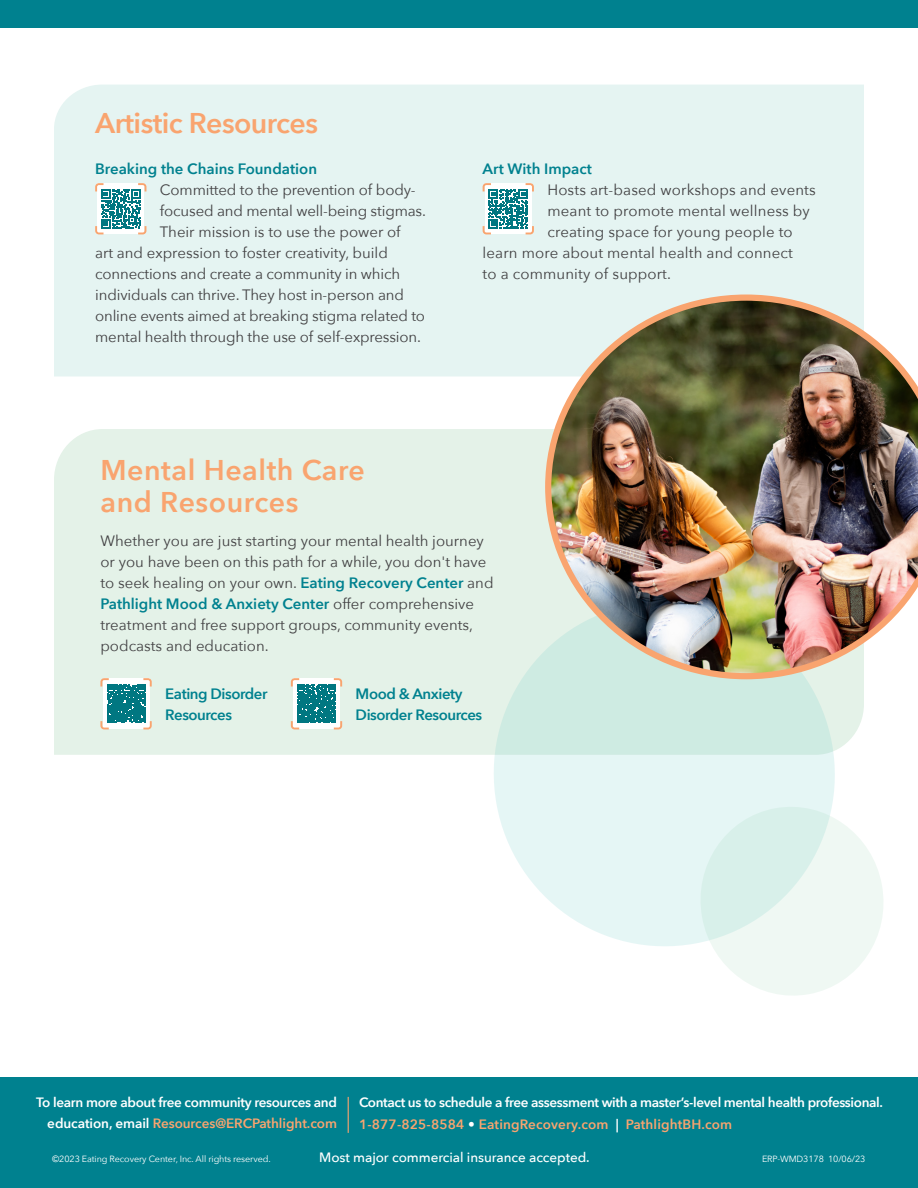
<style>
.page{position:relative;width:918px;height:1188px;background:#fff}
.page>*{position:absolute;margin:0;border:0;box-sizing:border-box;transform-origin:0 0}
.t1{font:600 28.5px/31.5px "Avenir Next";letter-spacing:.02em;color:#f9a46f}
.t2{font:600 28.5px "Avenir Next";letter-spacing:-.02em;color:#f9a46f}
.t3{font:15px/21px "Avenir Next";color:#414042}
.t4{font:600 15px/21px "Avenir Next";letter-spacing:-.03em;color:#00818f}
.t5{font:600 15px "Avenir Next";color:#00818f}
.t6{font:600 13.5px/21.6px "Avenir Next";letter-spacing:-.025em;color:#fff}
.t7{font:500 13.5px "Avenir Next";letter-spacing:-.005em;color:#fff}
.t8{font:9px "Avenir Next";letter-spacing:-.01em;color:#fff}
.s1{font-weight:600;color:#00818f}
.s2{color:#f9a46f}
</style>
<div class="page">
<div style="left:54px;top:85px;width:810px;height:291px;background:#e5f4f2"></div>
<svg style="left:95px;top:183px;width:51px;height:51px"></svg>
<svg style="left:483px;top:183px;width:51px;height:51px"></svg>
<div style="left:54px;top:429px;width:810px;height:326px;background:#e4f2e8"></div>
<svg style="left:100px;top:678px;width:52px;height:51px"></svg>
<svg style="left:291px;top:678px;width:51px;height:51px"></svg>
<div style="left:0;top:0;width:918px;height:28px;background:#00818f"></div>
<div style="left:0;top:1078px;width:918px;height:110px;background:#00818f"></div>
<svg style="left:480px;top:588px;width:369px;height:358px;background:#e1f3ef"></svg>
<svg style="left:693px;top:799px;width:190px;height:196px"></svg>
<hr style="left:348px;top:1097px;width:1px;height:36px;background:#f9a46f">
<img style="left:545px;top:295px;width:373px;height:384px">
<h1 class="t2" style="left:95px;top:98px;width:224px">Artistic Resources</h1>
<p class="t5" style="left:95px;top:156px;width:223px">Breaking the Chains Foundation</p>
<p class="t3" style="left:160px;top:179px;width:257px">Committed to the prevention of body-</p>
<p class="t3" style="left:160px;top:200px;width:268px">focused and mental well-being stigmas.</p>
<p class="t3" style="left:160px;top:221px;width:242px">Their mission is to use the power of</p>
<p class="t3" style="left:95px;top:242px;width:294px">art and expression to foster creativity, build</p>
<p class="t3" style="left:95px;top:263px;width:307px">connections and create a community in which</p>
<p class="t3" style="left:95px;top:284px;width:310px">individuals can thrive. They host in-person and</p>
<p class="t3" style="left:95px;top:305px;width:331px">online events aimed at breaking stigma related to</p>
<p class="t3" style="left:95px;top:326px;width:327px">mental health through the use of self-expression.</p>
<h1 class="t1" style="left:100px;top:454px;width:266px">Mental Health Care and Resources</h1>
<p class="t5" style="left:483px;top:156px;width:111px">Art With Impact</p>
<p class="t3" style="left:547px;top:179px;width:270px">Hosts art-based workshops and events</p>
<p class="t3" style="left:547px;top:200px;width:264px">meant to promote mental wellness by</p>
<p class="t3" style="left:547px;top:221px;width:247px">creating space for young people to</p>
<p class="t3" style="left:483px;top:242px;width:312px">learn more about mental health and connect</p>
<p class="t3" style="left:483px;top:263px;width:190px">to a community of support.</p>
<p class="t3" style="left:100px;top:529px;width:395px">Whether you are just starting your mental health journey or you have been on this path for a while, you don't have to seek healing on your own. <span class="s1">Eating Recovery Center</span> and <span class="s1">Pathlight Mood &amp; Anxiety Center</span> offer comprehensive treatment and free support groups, community events, podcasts and education.</p>
<p class="t4" style="left:165px;top:683px;width:104px">Eating Disorder<br>Resources</p>
<p class="t4" style="left:356px;top:683px;width:128px">Mood &amp; Anxiety<br>Disorder Resources</p>
<p class="t6" style="left:36px;top:1092px;width:302px;line-height:21px;text-align:right">To learn more about free community resources and education, email <span class="s2">Resources@ERCPathlight.com</span></p>
<p class="t7" style="left:319px;top:1146px;width:272px">Most major commercial insurance accepted.</p>
<p class="t6" style="left:359px;top:1092px;width:525px">Contact us to schedule a free assessment with a master’s-level mental health professional.<br><span class="s2">1-877-825-8584</span> • <span class="s2">EatingRecovery.com</span> | <span class="s2">PathlightBH.com</span></p>
<p class="t8" style="left:52px;top:1151px;width:220px">©2023 Eating Recovery Center, Inc. All rights reserved.</p>
<p class="t8" style="left:762px;top:1151px;width:105px">ERP-WMD3178 10/06/23</p>
</div>
